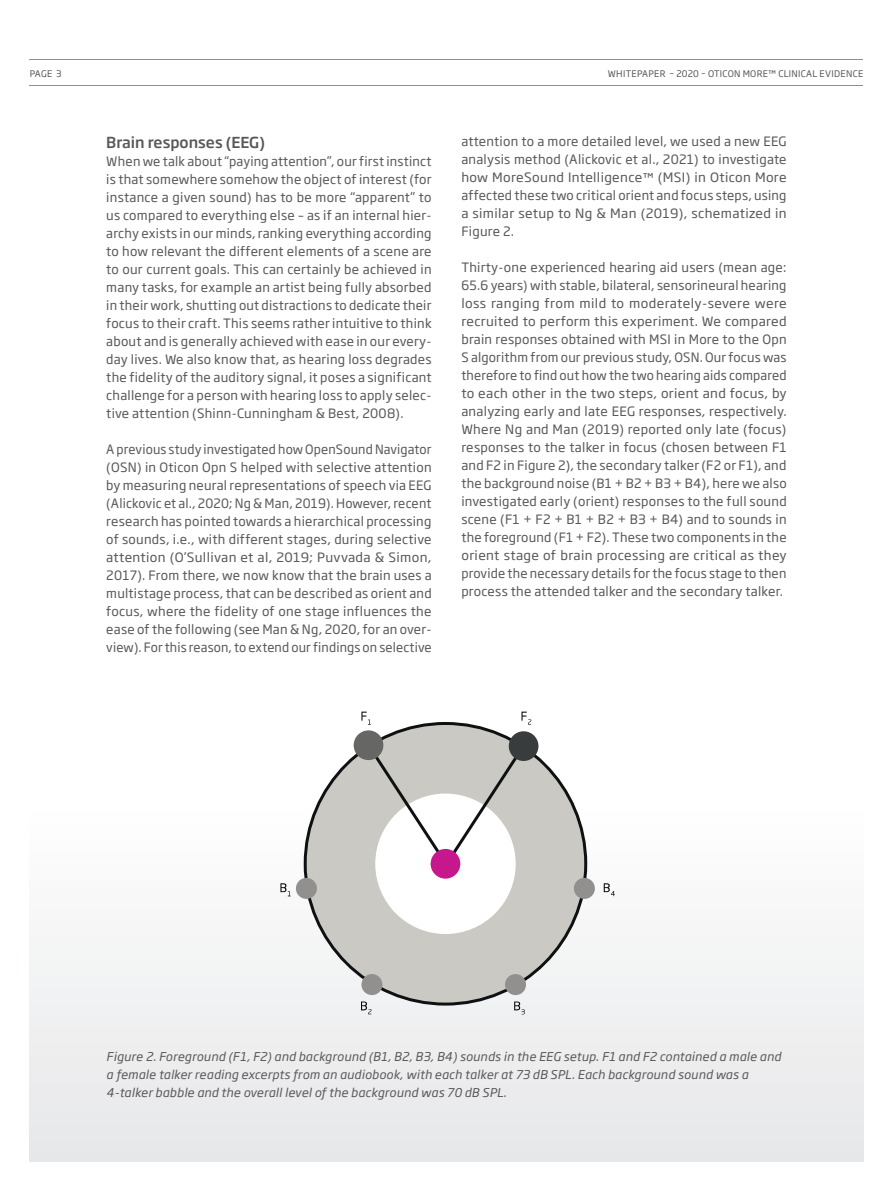
<style>
.page{position:relative;width:893px;height:1191px;background:#fff}
.page>*{position:absolute;margin:0;border:0;box-sizing:border-box;transform-origin:0 0}
.t1{font:500 15px "Soho Gothic Pro";color:#57585a}
.t2{font:12.75px/18px "Soho Gothic Pro";letter-spacing:.02em;color:#57585a;text-align:justify}
.t3{font:italic 12px/18px "Soho Gothic Pro";letter-spacing:.02em;color:#57585a}
.t4{font:9px "Soho Gothic Pro";letter-spacing:.035em;color:#57585a}
.s1{font-size:12px}
</style>
<div class="page">
<div style="left:30px;top:804px;width:833px;height:357px;background:linear-gradient(to right,#f0f0f1,#f0f0f1)"></div>
<hr style="left:30px;top:85px;width:833px;height:1px;background:#928e8b">
<hr style="left:30px;top:60px;width:833px;height:1px;background:#928e8b">
<svg style="left:304px;top:722px;width:283px;height:283px;fill:#cac9c3"></svg>
<div style="left:375px;top:793px;width:141px;height:141px;background:#fff;border-radius:50%"></div>
<div style="left:354px;top:730px;width:29px;height:30px;background:#666664;border-radius:50%"></div>
<svg style="left:368px;top:745px;width:156px;height:119px"></svg>
<div style="left:509px;top:731px;width:29px;height:30px;background:#383c3c;border-radius:50%"></div>
<div style="left:574px;top:878px;width:21px;height:21px;background:#92908e;border-radius:50%"></div>
<div style="left:296px;top:878px;width:21px;height:21px;background:#92908e;border-radius:50%"></div>
<div style="left:361px;top:974px;width:21px;height:21px;background:#92908e;border-radius:50%"></div>
<div style="left:505px;top:974px;width:21px;height:21px;background:#92908e;border-radius:50%"></div>
<div style="left:431px;top:849px;width:29px;height:29px;background:#c6188c;border-radius:50%"></div>
<svg style="left:521px;top:711px;width:10px;height:13px"></svg>
<svg style="left:604px;top:883px;width:11px;height:13px"></svg>
<svg style="left:280px;top:883px;width:11px;height:13px"></svg>
<svg style="left:361px;top:1001px;width:10px;height:13px"></svg>
<svg style="left:514px;top:1001px;width:11px;height:13px"></svg>
<svg style="left:361px;top:711px;width:10px;height:13px"></svg>
<p class="t4" style="left:30px;top:66px;width:33px">PAGE 3</p>
<p class="t4" style="left:608px;top:66px;width:257px">WHITEPAPER – 2020 – OTICON MORE™ CLINICAL EVIDENCE</p>
<p class="t1" style="left:106px;top:131px;width:160px">Brain responses (EEG)</p>
<p class="t2" style="left:106px;top:151px;width:327px">When we talk about “paying attention”, our first instinct is that somewhere somehow the object of interest (for instance a given sound) has to be more “apparent” to us compared to everything else – as if an internal hier&shy;archy exists in our minds, ranking everything according to how relevant the different elements of a scene are to our current goals. This can certainly be achieved in many tasks, for example an artist being fully absorbed in their work, shutting out distractions to dedicate their focus to their craft. This seems rather intuitive to think about and is generally achieved with ease in our every&shy;day lives. We also know that, as hearing loss degrades the fidelity of the auditory signal, it poses a significant challenge for a person with hearing loss to apply selec&shy;tive attention (Shinn-Cunningham &amp; Best, 2008).</p>
<p class="t2" style="left:106px;top:439px;width:327px">A previous study investigated how OpenSound Navigator (OSN) in Oticon Opn S helped with selective attention by measuring neural representations of speech via EEG (Alickovic et al., 2020; Ng &amp; Man, 2019). However, recent research has pointed towards a hierarchical processing of sounds, i.e., with different stages, during selective attention (O’Sullivan et al, 2019; Puvvada &amp; Simon, 2017). From there, we now know that the brain uses a multistage process, that can be described as orient and focus, where the fidelity of one stage influences the ease of the following (see Man &amp; Ng, 2020, for an over&shy;view). For this reason, to extend our findings on selective</p>
<p class="t2" style="left:461px;top:132px;width:327px">attention to a more detailed level, we used a new EEG analysis method (Alickovic et al., 2021) to investigate how MoreSound Intelligence<span class="s1">™</span> (MSI) in Oticon More affected these two critical orient and focus steps, using a similar setup to Ng &amp; Man (2019), schematized in Figure 2.</p>
<p class="t2" style="left:461px;top:258px;width:327px">Thirty-one experienced hearing aid users (mean age:<br>65.6 years) with stable, bilateral, sensorineural hearing loss ranging from mild to moderately-severe were recruited to perform this experiment. We compared brain responses obtained with MSI in More to the Opn S algorithm from our previous study, OSN. Our focus was therefore to find out how the two hearing aids compared to each other in the two steps, orient and focus, by analyzing early and late EEG responses, respectively.<br>Where Ng and Man (2019) reported only late (focus) responses to the talker in focus (chosen between F1 and F2 in Figure 2), the secondary talker (F2 or F1), and the background noise (B1 + B2 + B3 + B4), here we also investigated early (orient) responses to the full sound scene (F1 + F2 + B1 + B2 + B3 + B4) and to sounds in the foreground (F1 + F2). These two components in the orient stage of brain processing are critical as they provide the necessary details for the focus stage to then process the attended talker and the secondary talker.</p>
<p class="t3" style="left:106px;top:1047px;width:676px">Figure 2. Foreground (F1, F2) and background (B1, B2, B3, B4) sounds in the EEG setup. F1 and F2 contained a male and a female talker reading excerpts from an audiobook, with each talker at 73 dB SPL. Each background sound was a<br>4-talker babble and the overall level of the background was 70 dB SPL.</p>
</div>
